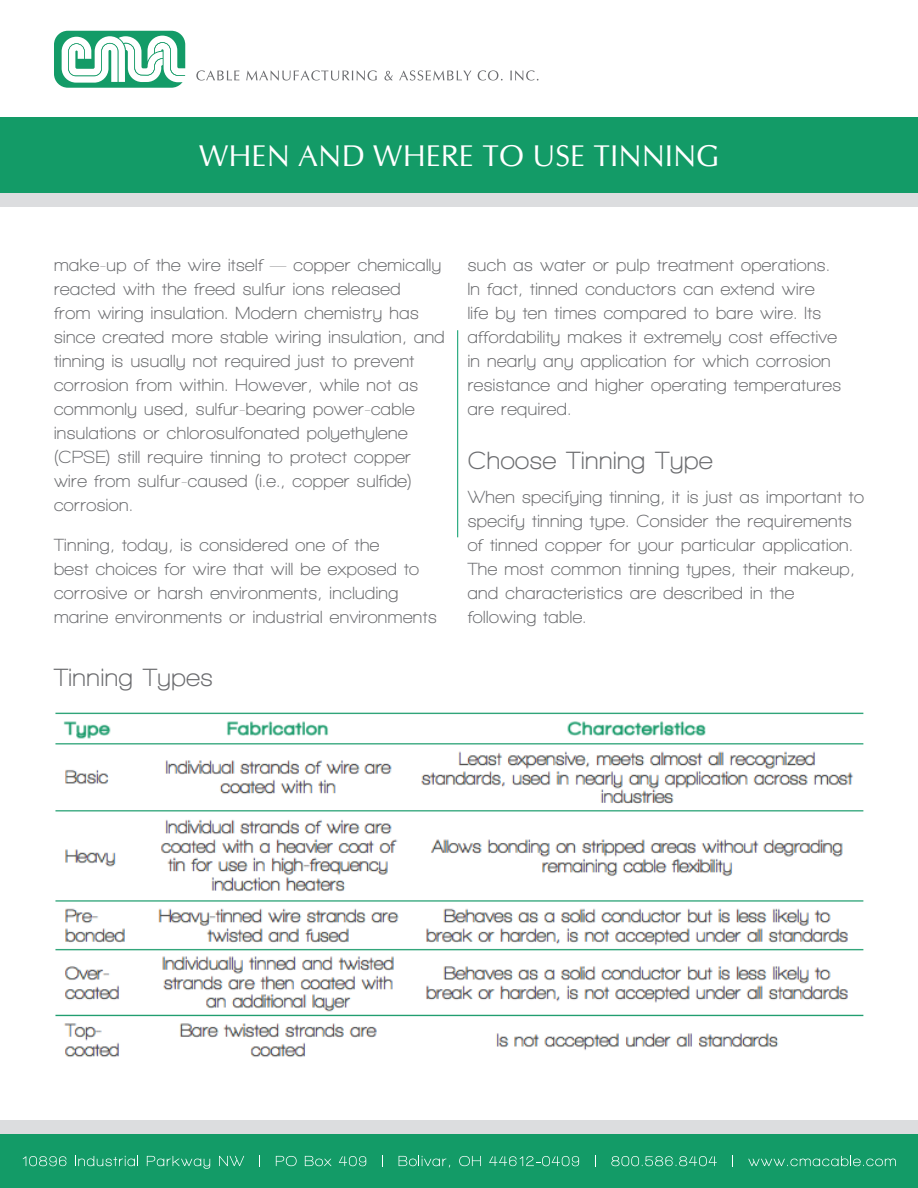
<style>
.page{position:relative;width:918px;height:1188px;background:#fff}
.page>*{position:absolute;margin:0;border:0;box-sizing:border-box;transform-origin:0 0}
.t1{font:30px "CG Omega";color:#fff}
.t2{font:700 25.5px "Walkway";letter-spacing:.025em;color:#6c6d70}
.t3{font:700 18px/24px "Walkway";letter-spacing:.025em;color:#6c6d70}
</style>
<div class="page">
<div style="left:0;top:1134px;width:918px;height:54px;background:#139b67"></div>
<svg style="left:22px;top:1156px;width:44px;height:10px"></svg>
<svg style="left:75px;top:1156px;width:63px;height:10px"></svg>
<svg style="left:147px;top:1156px;width:63px;height:13px"></svg>
<svg style="left:219px;top:1156px;width:25px;height:10px"></svg>
<svg style="left:259px;top:1155px;width:1px;height:12px"></svg>
<svg style="left:276px;top:1156px;width:21px;height:10px"></svg>
<svg style="left:305px;top:1156px;width:27px;height:10px"></svg>
<svg style="left:339px;top:1156px;width:27px;height:10px"></svg>
<svg style="left:382px;top:1155px;width:1px;height:12px"></svg>
<svg style="left:399px;top:1156px;width:51px;height:11px"></svg>
<svg style="left:459px;top:1156px;width:22px;height:10px"></svg>
<svg style="left:489px;top:1156px;width:90px;height:10px"></svg>
<svg style="left:595px;top:1155px;width:1px;height:12px"></svg>
<svg style="left:611px;top:1156px;width:106px;height:10px"></svg>
<svg style="left:732px;top:1155px;width:1px;height:12px"></svg>
<svg style="left:748px;top:1156px;width:148px;height:10px"></svg>
<div style="left:0;top:117px;width:918px;height:90px;background:#139b67"></div>
<div style="left:0;top:194px;width:918px;height:13px;background:#dcdddf"></div>
<div style="left:0;top:1121px;width:918px;height:13px;background:#dcdddf"></div>
<div style="left:54px;top:31px;width:131px;height:57px;background:#139b67;border-radius:14px"></div>
<svg style="left:62px;top:36px;width:124px;height:47px"></svg>
<svg style="left:196px;top:70px;width:43px;height:11px"></svg>
<svg style="left:246px;top:70px;width:131px;height:11px"></svg>
<svg style="left:384px;top:71px;width:9px;height:10px"></svg>
<svg style="left:399px;top:70px;width:72px;height:11px"></svg>
<svg style="left:478px;top:70px;width:25px;height:11px"></svg>
<svg style="left:510px;top:70px;width:28px;height:11px"></svg>
<img style="left:55px;top:712px;width:809px;height:345px">
<hr style="left:457px;top:330px;width:1px;height:207px;background:#009a67">
<h1 class="t1" style="left:199px;top:138px;width:522px">WHEN AND WHERE TO USE TINNING</h1>
<p class="t3" style="left:54px;top:252px;width:392px">make-up of the wire itself — copper chemically reacted with the freed sulfur ions released<br>from wiring insulation. Modern chemistry has since created more stable wiring insulation, and tinning is usually not required just to prevent corrosion from within. However, while not as commonly used, sulfur-bearing power-cable insulations or chlorosulfonated polyethylene (CPSE) still require tinning to protect copper wire from sulfur-caused (i.e., copper sulfide) corrosion.</p>
<p class="t3" style="left:54px;top:533px;width:384px">Tinning, today, is considered one of the<br>best choices for wire that will be exposed to corrosive or harsh environments, including marine environments or industrial environments</p>
<p class="t2" style="left:54px;top:664px;width:161px">Tinning Types</p>
<p class="t3" style="left:468px;top:252px;width:375px">such as water or pulp treatment operations.<br>In fact, tinned conductors can extend wire<br>life by ten times compared to bare wire. Its affordability makes it extremely cost effective in nearly any application for which corrosion resistance and higher operating temperatures are required.</p>
<p class="t2" style="left:468px;top:446px;width:246px">Choose Tinning Type</p>
<p class="t3" style="left:468px;top:485px;width:398px">When specifying tinning, it is just as important to specify tinning type. Consider the requirements of tinned copper for your particular application.<br>The most common tinning types, their makeup, and characteristics are described in the following table.</p>
</div>
